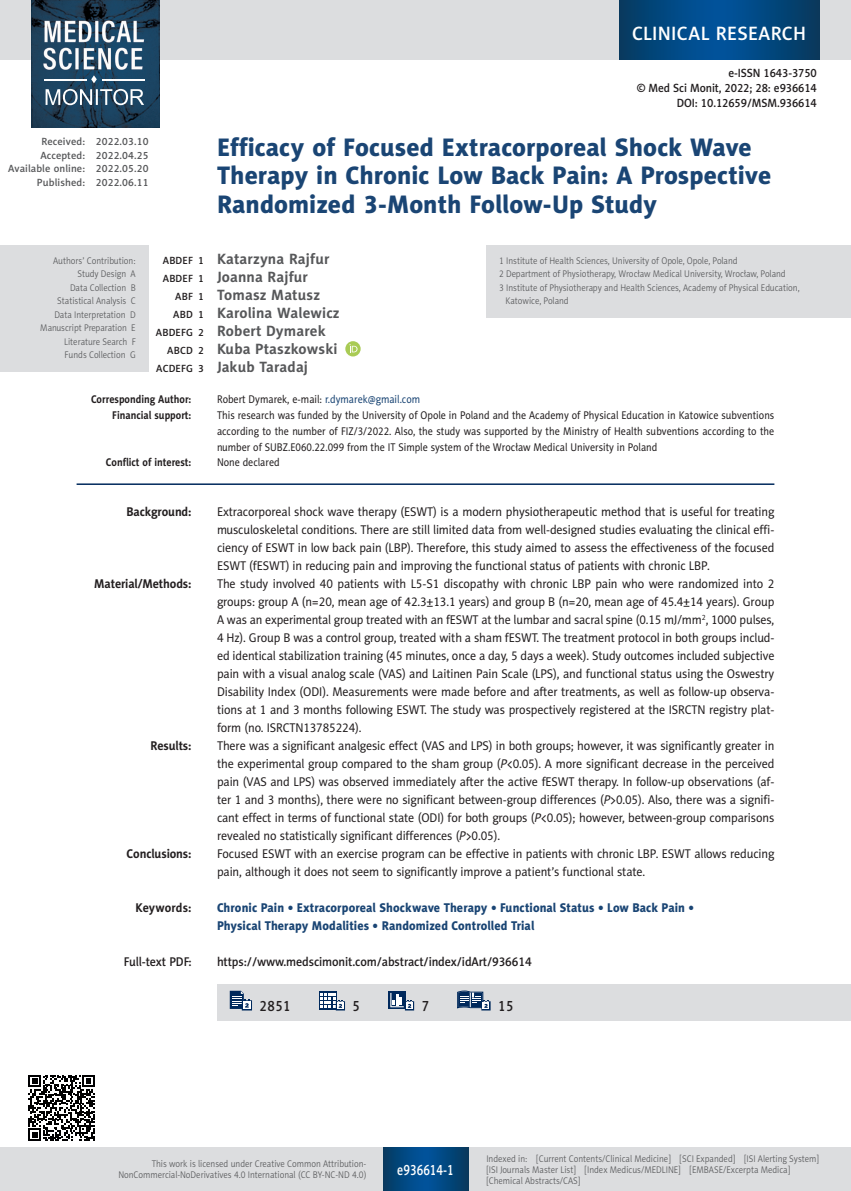
<style>
.page{position:relative;width:851px;height:1191px;background:#fff}
.page>*{position:absolute;margin:0;border:0;box-sizing:border-box;transform-origin:0 0}
.MSM_Tytul{font:25.5px/28.5px "Naomi Sans EFN Heavy";color:#1a4574}
.t1{font:19.5px "Naomi Sans EFN Medium";letter-spacing:.015em;color:#fff}
.MSM_Autorzy{font:700 15px "Naomi Sans EFN";letter-spacing:.01em;color:#57585a}
.MSM_e-PAGINA{font:15px "Naomi Sans EFN Medium";color:#fff;scale:.8 1}
.MSM_dane{font:15px "Naomi Sans EFN Medium";letter-spacing:.03em;color:#231f20;scale:.9 1}
.MSM_Summary_body{font:12.75px/18px "Naomi Sans EFN";letter-spacing:-.01em;color:#231f20;text-align:justify;scale:.95 1}
.MSM_keywords{font:12.75px/18px "Naomi Sans EFN Heavy";letter-spacing:.005em;color:#1a4574;scale:.95 1}
.MSM_full_text_pdf{font:12.75px "Naomi Sans EFN Medium";letter-spacing:-.01em;color:#231f20;scale:.95 1}
.MSM_Summary_body-2{font:700 12.75px "Naomi Sans EFN";letter-spacing:-.01em;color:#231f20;scale:.95 1}
.MSM_keywords-2{font:700 12.75px "Naomi Sans EFN";letter-spacing:.005em;color:#231f20;scale:.95 1}
.MSM_full_text_pdf-2{font:12px "Naomi Sans EFN Medium";letter-spacing:-.01em;color:#231f20;scale:.95 1}
.MSM_Adres{font:11.25px/15.8px "Naomi Sans EFN";color:#231f20;text-align:justify;scale:.9 1}
.MSM_Adres-2{font:700 11.25px "Naomi Sans EFN";color:#231f20;scale:.9 1}
.MSM_Confilicts{font:700 11.25px "Naomi Sans EFN";color:#231f20;scale:.9 1}
.MSM_Confilicts-2{font:11.25px "Naomi Sans EFN";color:#231f20;scale:.9 1}
.t2{font:10.5px "Naomi Sans EFN Medium";letter-spacing:.01em;color:#57585a}
.MSM_Afiliacja{font:9.75px/11.2px "Naomi Sans EFN Light";color:#57585a;scale:.9 1}
.s1{font-family:"Naomi Sans EFN Medium";font-weight:400;font-size:10.5px;color:#231f20}
.s2{color:#1a4574}
.s3{font-style:italic}
</style>
<div class="page">
<div style="left:217px;top:984px;width:633px;height:36px;background:#dcdddf"></div>
<svg style="left:230px;top:990px;width:22px;height:20px"></svg>
<div style="left:319px;top:991px;width:17px;height:18px;background:#00295c"></div>
<svg style="left:320px;top:992px;width:25px;height:18px"></svg>
<div style="left:388px;top:991px;width:18px;height:18px;background:#00295c"></div>
<svg style="left:390px;top:993px;width:24px;height:17px"></svg>
<svg style="left:457px;top:990px;width:33px;height:20px"></svg>
<hr style="left:77px;top:483px;width:697px;height:2px;background:#00295c">
<svg style="left:345px;top:341px;width:15px;height:15px"></svg>
<svg style="left:349px;top:344px;width:8px;height:8px"></svg>
<div style="left:0;top:246px;width:148px;height:126px;background:#dcdddf"></div>
<div style="left:486px;top:246px;width:364px;height:72px;background:#dcdddf"></div>
<svg style="left:28px;top:1075px;width:67px;height:66px"></svg>
<div style="left:0;top:1148px;width:850px;height:43px;background:#dcdddf"></div>
<svg style="left:383px;top:1147px;width:85px;height:43px;background:#02477e"></svg>
<div style="left:0;top:0;width:850px;height:60px;background:#dcdddf"></div>
<svg style="left:619px;top:0;width:200px;height:60px;background:#02477e"></svg>
<img style="left:32px;top:0;width:127px;height:128px">
<img style="left:45px;top:79px;width:41px;height:1px">
<img style="left:103px;top:79px;width:41px;height:1px">
<svg style="left:91px;top:75px;width:6px;height:8px"></svg>
<img style="left:46px;top:89px;width:98px;height:16px">
<h2 class="t1" style="left:632px;top:22px;width:175px">CLINICAL RESEARCH</h2>
<p class="MSM_full_text_pdf-2" style="left:728px;top:66px;width:95px">e-ISSN 1643-3750</p>
<p class="MSM_full_text_pdf-2" style="left:636px;top:81px;width:191px">© Med Sci Monit, 2022; 28: e936614</p>
<p class="MSM_full_text_pdf-2" style="left:676px;top:96px;width:149px">DOI: 10.12659/MSM.936614</p>
<p class="MSM_Tytul" style="left:217px;top:132px;width:555px">Efficacy of Focused Extracorporeal Shock Wave<br>Therapy in Chronic Low Back Pain: A Prospective<br>Randomized 3-Month Follow-Up Study</p>
<p class="MSM_Autorzy" style="left:163px;top:250px;width:168px"><span class="s1">ABDEF 1</span> Katarzyna Rajfur</p>
<p class="MSM_Autorzy" style="left:163px;top:268px;width:146px"><span class="s1">ABDEF 1</span> Joanna Rajfur</p>
<p class="MSM_Autorzy" style="left:175px;top:286px;width:146px"><span class="s1">ABF 1</span> Tomasz Matusz</p>
<p class="MSM_Autorzy" style="left:173px;top:304px;width:168px"><span class="s1">ABD 1</span> Karolina Walewicz</p>
<p class="MSM_Autorzy" style="left:156px;top:322px;width:171px"><span class="s1">ABDEFG 2</span> Robert Dymarek</p>
<p class="MSM_Autorzy" style="left:167px;top:340px;width:172px"><span class="s1">ABCD 2</span> Kuba Ptaszkowski</p>
<p class="MSM_Autorzy" style="left:156px;top:358px;width:153px"><span class="s1">ACDEFG 3</span> Jakub Taradaj</p>
<p class="MSM_Adres-2" style="left:91px;top:393px;width:113px">Corresponding Author:</p>
<p class="MSM_Adres" style="left:217px;top:392px;width:227px">Robert Dymarek, e-mail: <span class="s2">r.dymarek@gmail.com</span></p>
<p class="MSM_Adres-2" style="left:112px;top:409px;width:89px">Financial support:</p>
<p class="MSM_Adres" style="left:217px;top:407px;width:620px">This research was funded by the University of Opole in Poland and the Academy of Physical Education in Katowice subventions according to the number of FIZ/3/2022. Also, the study was supported by the Ministry of Health subventions according to the number of SUBZ.E060.22.099 from the IT Simple system of the Wrocław Medical University in Poland</p>
<p class="MSM_Confilicts" style="left:106px;top:456px;width:97px">Conflict of interest:</p>
<p class="MSM_Confilicts-2" style="left:217px;top:456px;width:71px">None declared</p>
<p class="t2" style="left:41px;top:136px;width:109px">Received: 2022.03.10</p>
<p class="t2" style="left:40px;top:149px;width:110px">Accepted: 2022.04.25</p>
<p class="t2" style="left:8px;top:163px;width:142px">Available online: 2022.05.20</p>
<p class="t2" style="left:37px;top:176px;width:113px">Published: 2022.06.11</p>
<p class="MSM_Afiliacja" style="left:53px;top:255px;width:93px">Authors’ Contribution:</p>
<p class="MSM_Afiliacja" style="left:77px;top:268px;width:66px">Study Design A</p>
<p class="MSM_Afiliacja" style="left:70px;top:282px;width:74px">Data Collection B</p>
<p class="MSM_Afiliacja" style="left:57px;top:295px;width:89px">Statistical Analysis C</p>
<p class="MSM_Afiliacja" style="left:54px;top:309px;width:92px">Data Interpretation D</p>
<p class="MSM_Afiliacja" style="left:40px;top:322px;width:107px">Manuscript Preparation E</p>
<p class="MSM_Afiliacja" style="left:64px;top:336px;width:81px">Literature Search F</p>
<p class="MSM_Afiliacja" style="left:65px;top:349px;width:80px">Funds Collection G</p>
<p class="MSM_Afiliacja" style="left:499px;top:255px;width:266px">1 Institute of Health Sciences, University of Opole, Opole, Poland</p>
<p class="MSM_Afiliacja" style="left:499px;top:268px;width:320px">2 Department of Physiotherapy, Wrocław Medical University, Wrocław, Poland</p>
<p class="MSM_Afiliacja" style="left:505px;top:281px;width:328px;line-height:13.5px;text-indent:-6px">3 Institute of Physiotherapy and Health Sciences, Academy of Physical Education,<br>Katowice, Poland</p>
<p class="MSM_Summary_body-2" style="left:126px;top:504px;width:70px">Background:</p>
<p class="MSM_Summary_body" style="left:217px;top:503px;width:588px">Extracorporeal shock wave therapy (ESWT) is a modern physiotherapeutic method that is useful for treating musculoskeletal conditions. There are still limited data from well-designed studies evaluating the clinical effi&shy;ciency of ESWT in low back pain (LBP). Therefore, this study aimed to assess the effectiveness of the focused ESWT (fESWT) in reducing pain and improving the functional status of patients with chronic LBP.</p>
<p class="MSM_Summary_body-2" style="left:94px;top:576px;width:104px">Material/Methods:</p>
<p class="MSM_Summary_body" style="left:217px;top:575px;width:588px">The study involved 40 patients with L5-S1 discopathy with chronic LBP pain who were randomized into 2 groups: group A (n=20, mean age of 42.3±13.1 years) and group B (n=20, mean age of 45.4±14 years). Group A was an experimental group treated with an fESWT at the lumbar and sacral spine (0.15 mJ/mm<sup>2</sup>, 1000 pulses, 4 Hz). Group B was a control group, treated with a sham fESWT. The treatment protocol in both groups includ&shy;ed identical stabilization training (45 minutes, once a day, 5 days a week). Study outcomes included subjective pain with a visual analog scale (VAS) and Laitinen Pain Scale (LPS), and functional status using the Oswestry Disability Index (ODI). Measurements were made before and after treatments, as well as follow-up observa&shy;tions at 1 and 3 months following ESWT. The study was prospectively registered at the ISRCTN registry plat&shy;form (no. ISRCTN13785224).</p>
<p class="MSM_Summary_body-2" style="left:150px;top:738px;width:45px">Results:</p>
<p class="MSM_Summary_body" style="left:217px;top:737px;width:588px">There was a significant analgesic effect (VAS and LPS) in both groups; however, it was significantly greater in the experimental group compared to the sham group (<span class="s3">P</span>&lt;0.05). A more significant decrease in the perceived pain (VAS and LPS) was observed immediately after the active fESWT therapy. In follow-up observations (af&shy;ter 1 and 3 months), there were no significant between-group differences (<span class="s3">P</span>&gt;0.05). Also, there was a signifi&shy;cant effect in terms of functional state (ODI) for both groups (<span class="s3">P</span>&lt;0.05); however, between-group comparisons revealed no statistically significant differences (<span class="s3">P</span>&gt;0.05).</p>
<p class="MSM_Summary_body-2" style="left:127px;top:846px;width:70px">Conclusions:</p>
<p class="MSM_Summary_body" style="left:217px;top:845px;width:588px">Focused ESWT with an exercise program can be effective in patients with chronic LBP. ESWT allows reducing pain, although it does not seem to significantly improve a patient’s functional state.</p>
<p class="MSM_keywords-2" style="left:135px;top:900px;width:60px">Keywords:</p>
<p class="MSM_keywords" style="left:217px;top:898px;width:503px">Chronic Pain • Extracorporeal Shockwave Therapy • Functional Status • Low Back Pain •<br>Physical Therapy Modalities • Randomized Controlled Trial</p>
<p class="MSM_full_text_pdf" style="left:124px;top:954px;width:73px">Full-text PDF:</p>
<p class="MSM_full_text_pdf" style="left:217px;top:954px;width:333px">https://www.medscimonit.com/abstract/index/idArt/936614</p>
<p class="MSM_dane" style="left:259px;top:996px;width:36px">2851</p>
<p class="MSM_dane" style="left:352px;top:996px;width:10px">5</p>
<p class="MSM_dane" style="left:421px;top:996px;width:10px">7</p>
<p class="MSM_dane" style="left:498px;top:996px;width:19px">15</p>
<p class="MSM_Afiliacja" style="left:118px;top:1158px;width:277px;text-align:right">This work is licensed under Creative Common Attribution-<br>NonCommercial-NoDerivatives 4.0 International (CC BY-NC-ND 4.0)</p>
<p class="MSM_e-PAGINA" style="left:397px;top:1160px;width:72px">e936614-1</p>
<p class="MSM_Afiliacja" style="left:486px;top:1152px;width:371px">Indexed in: [Current Contents/Clinical Medicine] [SCI Expanded] [ISI Alerting System] [ISI Journals Master List] [Index Medicus/MEDLINE] [EMBASE/Excerpta Medica] [Chemical Abstracts/CAS]</p>
</div>
